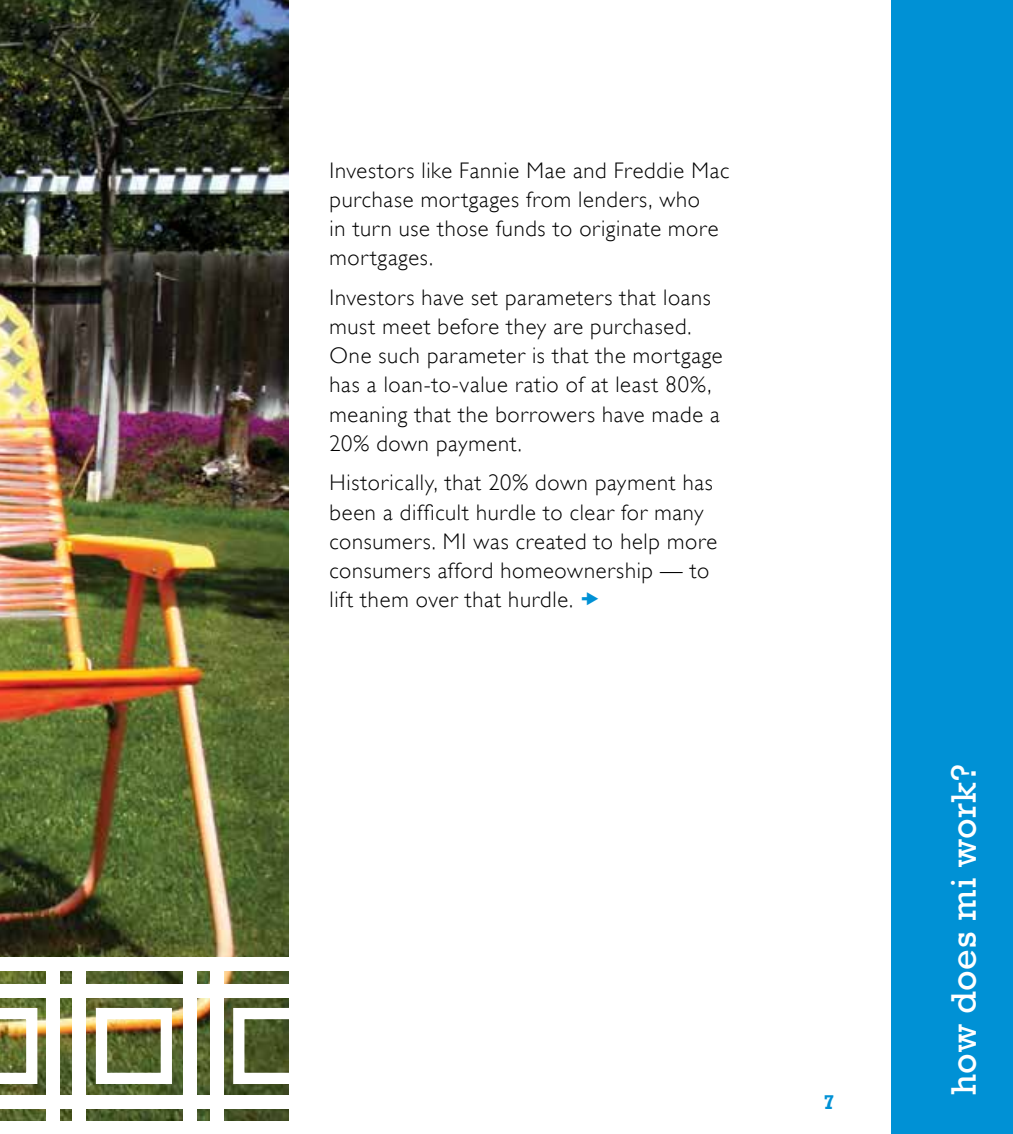
<style>
.page{position:relative;width:1013px;height:1134px;background:#fff}
.page>*{position:absolute;margin:0;border:0;box-sizing:border-box;transform-origin:0 0}
.t1{font:36px "Rockwell";letter-spacing:.02em;color:#fff}
.Body_Copy__Black{font:300 22.5px/29.2px "Gill Sans";letter-spacing:.03em;color:#000}
.t2{font:700 20.25px "Rockwell";color:#0091d5}
</style>
<div class="page">
<img style="left:0;top:0;width:288px;height:1121px">
<div style="left:72px;top:964px;width:14px;height:164px;background:#fff"></div>
<svg style="left:0;top:1008px;width:37px;height:76px"></svg>
<div style="left:46px;top:964px;width:14px;height:164px;background:#fff"></div>
<div style="left:0;top:984px;width:329px;height:13px;background:#fff"></div>
<div style="left:0;top:1095px;width:329px;height:14px;background:#fff"></div>
<div style="left:0;top:957px;width:329px;height:13px;background:#fff"></div>
<div style="left:183px;top:964px;width:14px;height:164px;background:#fff"></div>
<div style="left:210px;top:964px;width:14px;height:164px;background:#fff"></div>
<div style="left:891px;top:0;width:121px;height:1134px;background:#0091d5"></div>
<p class="Body_Copy__Black" style="left:329px;top:155px;width:401px">Investors like Fannie Mae and Freddie Mac purchase mortgages from lenders, who<br>in turn use those funds to originate more mortgages.</p>
<p class="Body_Copy__Black" style="left:329px;top:282px;width:394px">Investors have set parameters that loans must meet before they are purchased.<br>One such parameter is that the mortgage has a loan-to-value ratio of at least 80%, meaning that the borrowers have made a 20% down payment.</p>
<p class="Body_Copy__Black" style="left:329px;top:467px;width:389px">Historically, that 20% down payment has been a difficult hurdle to clear for many consumers. MI was created to help more consumers afford homeownership — to lift them over that hurdle.</p>
<p class="t2" style="left:823px;top:1090px;width:13px">7</p>
<p class="t1" style="left:942px;top:1095px;width:332px;rotate:-90deg">how does mi work?</p>
</div>
